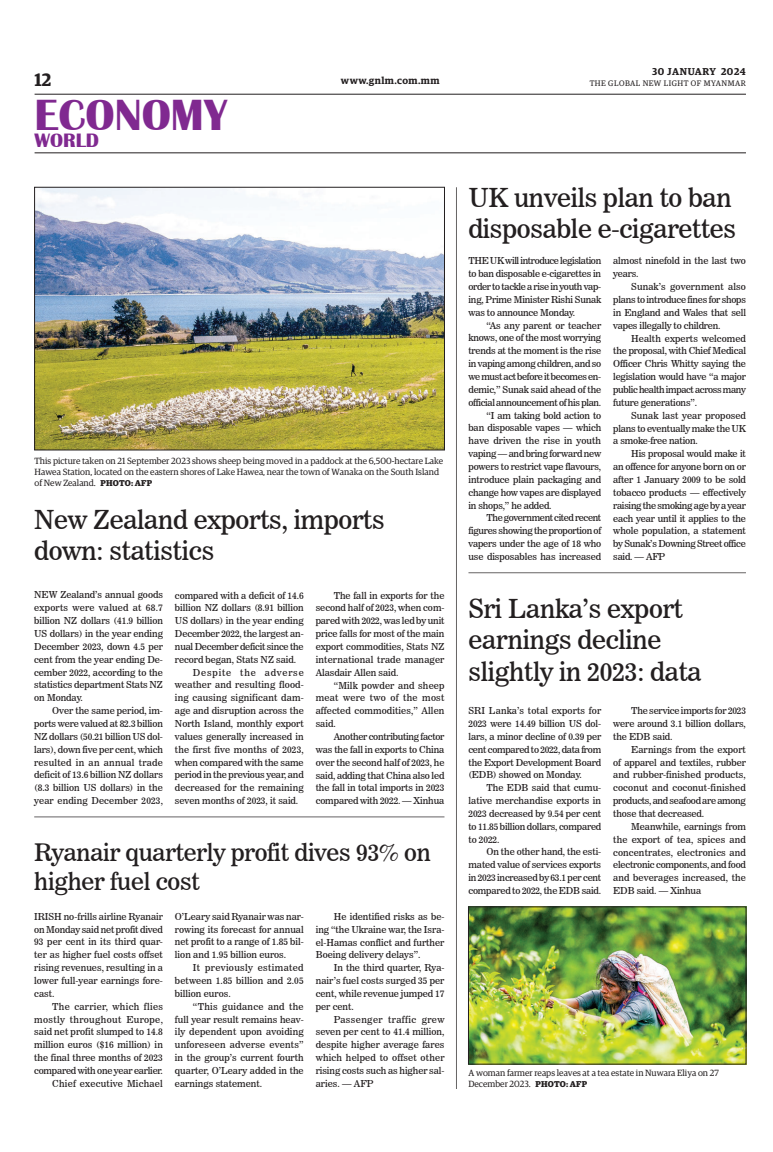
<style>
.page{position:relative;width:773px;height:1152px;background:#fff}
.page>*{position:absolute;margin:0;border:0;box-sizing:border-box;transform-origin:0 0}
.t1{font:700 45px "Britannic";color:#802990}
._2_Clm_Head{font:26px/31.2px "News 706 BT Roman C";letter-spacing:-.01em;color:#231f20}
._2_Clm_Head-2{font:24px/28.8px "News 706 BT Roman C";letter-spacing:-.01em;color:#231f20}
.t2{font:700 20px "Britannic";color:#802990}
.t3{font:600 18px "Guardian Egyp";color:#231f20}
.t4{font:600 10px "Guardian Egyp";letter-spacing:.045em;color:#231f20}
._2nd_Body{font:9.5px/12.9px "News 706 BT Roman C";letter-spacing:-.01em;color:#231f20;text-align:justify}
.Normal_Para{font:9.5px/12.9px "News 706 BT Roman C";letter-spacing:-.01em;color:#231f20;text-align:justify}
._2nd_Body-2{font:9.5px "News 706 BT Roman C";letter-spacing:.02em;color:#231f20}
.t5{font:9px/10.8px "Guardian Egyp";color:#231f20}
.t6{font:8px "Guardian Egyp";letter-spacing:.06em;color:#231f20}
.s1{font-weight:700;font-size:8.5px}
</style>
<div class="page">
<hr style="left:35px;top:94px;width:711px;height:1px;background:#231f20">
<hr style="left:35px;top:152px;width:711px;height:1px;background:#231f20">
<img style="left:36px;top:189px;width:406px;height:259px">
<div style="left:34px;top:187px;width:410px;height:263px;border:1px solid #231f20"></div>
<img style="left:470px;top:909px;width:274px;height:153px">
<div style="left:468px;top:907px;width:278px;height:157px;border:1px solid #231f20"></div>
<hr style="left:468px;top:573px;width:278px;height:1px;background:#231f20">
<hr style="left:456px;top:187px;width:1px;height:902px;background:#231f20">
<hr style="left:34px;top:817px;width:410px;height:1px;background:#231f20">
<h3 class="t3" style="left:35px;top:67px;width:18px">12</h3>
<h1 class="t1" style="left:35px;top:89px;width:194px">ECONOMY</h1>
<h3 class="t2" style="left:35px;top:129px;width:66px">WORLD</h3>
<p class="t4" style="left:652px;top:64px;width:95px">30 JANUARY 2024</p>
<p class="t4" style="left:341px;top:73px;width:100px">www.gnlm.com.mm</p>
<p class="t6" style="left:589px;top:78px;width:158px">THE GLOBAL NEW LIGHT OF MYANMAR</p>
<p class="t5" style="left:35px;top:455px;width:410px">This picture taken on 21 September 2023 shows sheep being moved in a paddock at the 6,500-hectare Lake<br>Hawea Station, located on the eastern shores of Lake Hawea, near the town of Wanaka on the South Island of New Zealand. <span class="s1">PHOTO: AFP</span></p>
<p class="_2_Clm_Head" style="left:34px;top:504px;width:352px">New Zealand exports, imports down: statistics</p>
<p class="Normal_Para" style="left:34px;top:589px;width:130px">NEW Zealand’s annual goods exports were valued at 68.7 billion NZ dollars (41.9 billion US dollars) in the year ending December 2023, down 4.5 per cent from the year ending De&shy;cember 2022, according to the statistics department Stats NZ on Monday.</p>
<p class="_2nd_Body" style="left:34px;top:704px;width:130px;text-indent:18px">Over the same period, im&shy;ports were valued at 82.3 billion NZ dollars (50.21 billion US dol&shy;lars), down five per cent, which resulted in an annual trade deficit of 13.6 billion NZ dollars (8.3 billion US dollars) in the year ending December 2023,</p>
<p class="_2nd_Body" style="left:175px;top:589px;width:130px">compared with a deficit of 14.6 billion NZ dollars (8.91 billion US dollars) in the year ending December 2022, the largest an&shy;nual December deficit since the record began, Stats NZ said.</p>
<p class="_2nd_Body" style="left:175px;top:666px;width:130px;text-indent:18px">Despite the adverse weather and resulting flood&shy;ing causing significant dam&shy;age and disruption across the North Island, monthly export values generally increased in the first five months of 2023, when compared with the same period in the previous year, and decreased for the remaining seven months of 2023, it said.</p>
<p class="_2nd_Body" style="left:316px;top:589px;width:130px;text-indent:18px">The fall in exports for the second half of 2023, when com&shy;pared with 2022, was led by unit price falls for most of the main export commodities, Stats NZ international trade manager Alasdair Allen said.</p>
<p class="_2nd_Body" style="left:316px;top:679px;width:130px;text-indent:18px">“Milk powder and sheep meat were two of the most affected commodities,” Allen said.</p>
<p class="_2nd_Body" style="left:316px;top:730px;width:130px;text-indent:18px">Another contributing factor was the fall in exports to China over the second half of 2023, he said, adding that China also led the fall in total imports in 2023 compared with 2022. — Xinhua</p>
<p class="_2_Clm_Head-2" style="left:34px;top:838px;width:398px">Ryanair quarterly profit dives 93% on higher fuel cost</p>
<p class="Normal_Para" style="left:34px;top:910px;width:130px">IRISH no-frills airline Ryanair on Monday said net profit dived 93 per cent in its third quar&shy;ter as higher fuel costs offset rising revenues, resulting in a lower full-year earnings fore&shy;cast.</p>
<p class="_2nd_Body" style="left:34px;top:1000px;width:130px;text-indent:18px">The carrier, which flies mostly throughout Europe, said net profit slumped to 14.8 million euros ($16 million) in the final three months of 2023 compared with one year earlier.</p>
<p class="_2nd_Body-2" style="left:52px;top:1078px;width:112px">Chief executive Michael</p>
<p class="_2nd_Body" style="left:175px;top:910px;width:130px">O’Leary said Ryanair was nar&shy;rowing its forecast for annual net profit to a range of 1.85 bil&shy;lion and 1.95 billion euros.</p>
<p class="_2nd_Body" style="left:175px;top:961px;width:130px;text-indent:18px">It previously estimated between 1.85 billion and 2.05 billion euros.</p>
<p class="_2nd_Body" style="left:175px;top:1000px;width:130px;text-indent:18px">“This guidance and the full year result remains heav&shy;ily dependent upon avoiding unforeseen adverse events” in the group’s current fourth quarter, O’Leary added in the earnings statement.</p>
<p class="_2nd_Body" style="left:316px;top:910px;width:130px;text-indent:18px">He identified risks as be&shy;ing “the Ukraine war, the Isra&shy;el-Hamas conflict and further Boeing delivery delays”.</p>
<p class="_2nd_Body" style="left:316px;top:961px;width:130px;text-indent:18px">In the third quarter, Rya&shy;nair’s fuel costs surged 35 per cent, while revenue jumped 17 per cent.</p>
<p class="_2nd_Body" style="left:316px;top:1013px;width:130px;text-indent:18px">Passenger traffic grew seven per cent to 41.4 million, despite higher average fares which helped to offset other rising costs such as higher sal&shy;aries. — AFP</p>
<p class="_2_Clm_Head" style="left:468px;top:182px;width:269px">UK unveils plan to ban disposable e-cigarettes</p>
<p class="Normal_Para" style="left:468px;top:254px;width:134px">THE UK will introduce legislation to ban disposable e-cigarettes in order to tackle a rise in youth vap&shy;ing, Prime Minister Rishi Sunak was to announce Monday.</p>
<p class="_2nd_Body" style="left:468px;top:319px;width:134px;text-indent:18px">“As any parent or teacher knows, one of the most worrying trends at the moment is the rise in vaping among children, and so we must act before it becomes en&shy;demic,” Sunak said ahead of the official announcement of his plan.</p>
<p class="_2nd_Body" style="left:468px;top:409px;width:134px;text-indent:18px">“I am taking bold action to ban disposable vapes — which have driven the rise in youth vaping — and bring forward new powers to restrict vape flavours, introduce plain packaging and change how vapes are displayed in shops,” he added.</p>
<p class="_2nd_Body" style="left:468px;top:512px;width:134px;text-indent:18px">The government cited recent figures showing the proportion of vapers under the age of 18 who use disposables has increased</p>
<p class="_2nd_Body" style="left:613px;top:255px;width:134px">almost ninefold in the last two years.</p>
<p class="_2nd_Body" style="left:613px;top:280px;width:134px;text-indent:18px">Sunak’s government also plans to introduce fines for shops in England and Wales that sell vapes illegally to children.</p>
<p class="_2nd_Body" style="left:613px;top:332px;width:134px;text-indent:18px">Health experts welcomed the proposal, with Chief Medical Officer Chris Whitty saying the legislation would have “a major public health impact across many future generations”.</p>
<p class="_2nd_Body" style="left:613px;top:409px;width:134px;text-indent:18px">Sunak last year proposed plans to eventually make the UK a smoke-free nation.</p>
<p class="_2nd_Body" style="left:613px;top:447px;width:134px;text-indent:18px">His proposal would make it an offence for anyone born on or after 1 January 2009 to be sold tobacco products — effectively raising the smoking age by a year each year until it applies to the whole population, a statement by Sunak’s Downing Street office said. — AFP</p>
<p class="_2_Clm_Head" style="left:468px;top:593px;width:235px">Sri Lanka’s export earnings decline slightly in 2023: data</p>
<p class="Normal_Para" style="left:468px;top:704px;width:134px">SRI Lanka’s total exports for 2023 were 14.49 billion US dol&shy;lars, a minor decline of 0.39 per cent compared to 2022, data from the Export Development Board (EDB) showed on Monday.</p>
<p class="_2nd_Body" style="left:468px;top:781px;width:134px;text-indent:18px">The EDB said that cumu&shy;lative merchandise exports in 2023 decreased by 9.54 per cent to 11.85 billion dollars, compared to 2022.</p>
<p class="_2nd_Body" style="left:468px;top:846px;width:134px;text-indent:18px">On the other hand, the esti&shy;mated value of services exports in 2023 increased by 63.1 per cent compared to 2022, the EDB said.</p>
<p class="_2nd_Body" style="left:613px;top:704px;width:134px;text-indent:18px">The service imports for 2023 were around 3.1 billion dollars, the EDB said.</p>
<p class="_2nd_Body" style="left:613px;top:743px;width:134px;text-indent:18px">Earnings from the export of apparel and textiles, rubber and rubber-finished products, coconut and coconut-finished products, and seafood are among those that decreased.</p>
<p class="_2nd_Body" style="left:613px;top:820px;width:134px;text-indent:18px">Meanwhile, earnings from the export of tea, spices and concentrates, electronics and electronic components, and food and beverages increased, the EDB said. — Xinhua</p>
<p class="t5" style="left:468px;top:1067px;width:252px">A woman farmer reaps leaves at a tea estate in Nuwara Eliya on 27<br>December 2023. <span class="s1">PHOTO: AFP</span></p>
</div>
